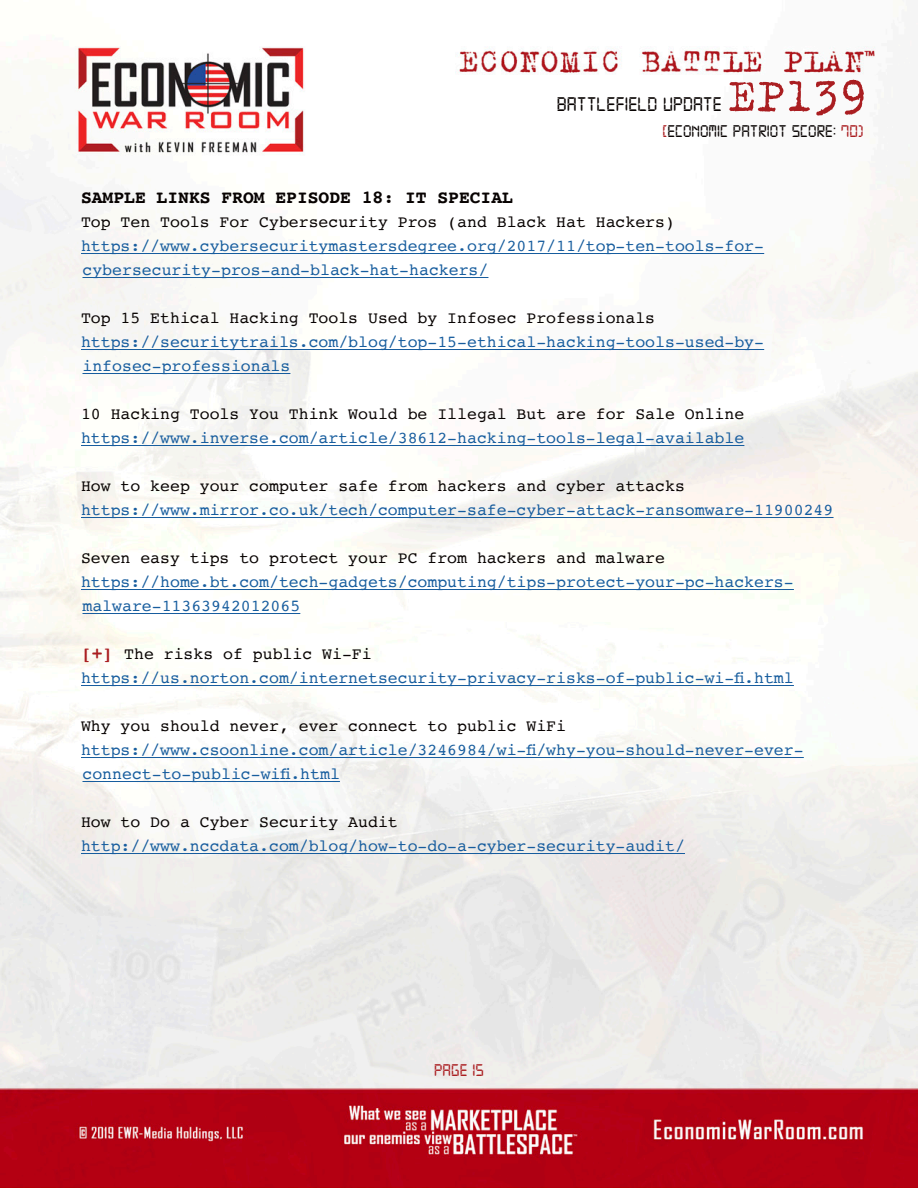
<style>
.page{position:relative;width:918px;height:1188px;background:#fff}
.page>*{position:absolute;margin:0;border:0;box-sizing:border-box;transform-origin:0 0}
.t1{font:51px "Trixie";color:#aa1e21}
.t2{font:21px "Digital 7";color:#080302}
.t3{font:700 18px "Courier";color:#080302}
.t4{font:18px "Digital 7";color:#080302}
.t5{font:18px "Digital 7";color:#aa1e21}
.t6{font:16.5px/24px "Courier";color:#175d9e}
.t7{font:16.5px "Courier";color:#080302}
.s1{color:#aa1e21}
.s2{font-weight:700;font-size:18px;color:#aa1e21}
</style>
<div class="page">
<img style="left:0;top:35px;width:918px;height:1153px">
<hr style="left:81px;top:253px;width:683px;height:1px;background:#175d9e">
<hr style="left:82px;top:277px;width:406px;height:1px;background:#175d9e">
<hr style="left:81px;top:349px;width:683px;height:1px;background:#175d9e">
<hr style="left:82px;top:373px;width:208px;height:1px;background:#175d9e">
<hr style="left:81px;top:445px;width:663px;height:1px;background:#175d9e">
<hr style="left:81px;top:517px;width:753px;height:1px;background:#175d9e">
<hr style="left:81px;top:589px;width:713px;height:1px;background:#175d9e">
<hr style="left:82px;top:613px;width:218px;height:1px;background:#175d9e">
<hr style="left:81px;top:685px;width:713px;height:1px;background:#175d9e">
<hr style="left:81px;top:757px;width:723px;height:1px;background:#175d9e">
<hr style="left:82px;top:781px;width:258px;height:1px;background:#175d9e">
<hr style="left:81px;top:853px;width:604px;height:1px;background:#175d9e">
<h1 class="t1" style="left:728px;top:62px;width:142px">EP139</h1>
<p class="t4" style="left:662px;top:123px;width:203px"><span class="s1">[</span>ECONOMIC PATRIOT SCORE: <span class="s1">70)</span></p>
<p class="t2" style="left:557px;top:95px;width:167px">BATTLEFIELD UPDATE</p>
<p class="t3" style="left:81px;top:182px;width:434px">SAMPLE LINKS FROM EPISODE 18: IT SPECIAL</p>
<p class="t7" style="left:81px;top:209px;width:596px">Top Ten Tools For Cybersecurity Pros (and Black Hat Hackers)</p>
<p class="t6" style="left:81px;top:233px;width:685px">https://www.cybersecuritymastersdegree.org/2017/11/top-ten-tools-for&shy;cybersecurity-pros-and-black-hat-hackers/</p>
<p class="t7" style="left:81px;top:305px;width:576px">Top 15 Ethical Hacking Tools Used by Infosec Professionals</p>
<p class="t6" style="left:81px;top:329px;width:685px">https://securitytrails.com/blog/top-15-ethical-hacking-tools-used-by&shy;infosec-professionals</p>
<p class="t7" style="left:81px;top:401px;width:665px">10 Hacking Tools You Think Would be Illegal But are for Sale Online</p>
<p class="t6" style="left:81px;top:425px;width:665px">https://www.inverse.com/article/38612-hacking-tools-legal-available</p>
<p class="t7" style="left:81px;top:473px;width:605px">How to keep your computer safe from hackers and cyber attacks</p>
<p class="t6" style="left:81px;top:497px;width:754px">https://www.mirror.co.uk/tech/computer-safe-cyber-attack-ransomware-11900249</p>
<p class="t7" style="left:81px;top:545px;width:586px">Seven easy tips to protect your PC from hackers and malware</p>
<p class="t6" style="left:81px;top:569px;width:714px">https://home.bt.com/tech-gadgets/computing/tips-protect-your-pc-hackers&shy;malware-11363942012065</p>
<p class="t7" style="left:81px;top:641px;width:292px"><span class="s2">[+]</span> The risks of public Wi-Fi</p>
<p class="t6" style="left:81px;top:665px;width:714px">https://us.norton.com/internetsecurity-privacy-risks-of-public-wi-fi.html</p>
<p class="t7" style="left:81px;top:713px;width:487px">Why you should never, ever connect to public WiFi</p>
<p class="t6" style="left:81px;top:737px;width:724px">https://www.csoonline.com/article/3246984/wi-fi/why-you-should-never-ever&shy;connect-to-public-wifi.html</p>
<p class="t7" style="left:81px;top:809px;width:318px">How to Do a Cyber Security Audit</p>
<p class="t6" style="left:81px;top:833px;width:605px">http://www.nccdata.com/blog/how-to-do-a-cyber-security-audit/</p>
<p class="t5" style="left:434px;top:1062px;width:51px">PAGE 15</p>
</div>
